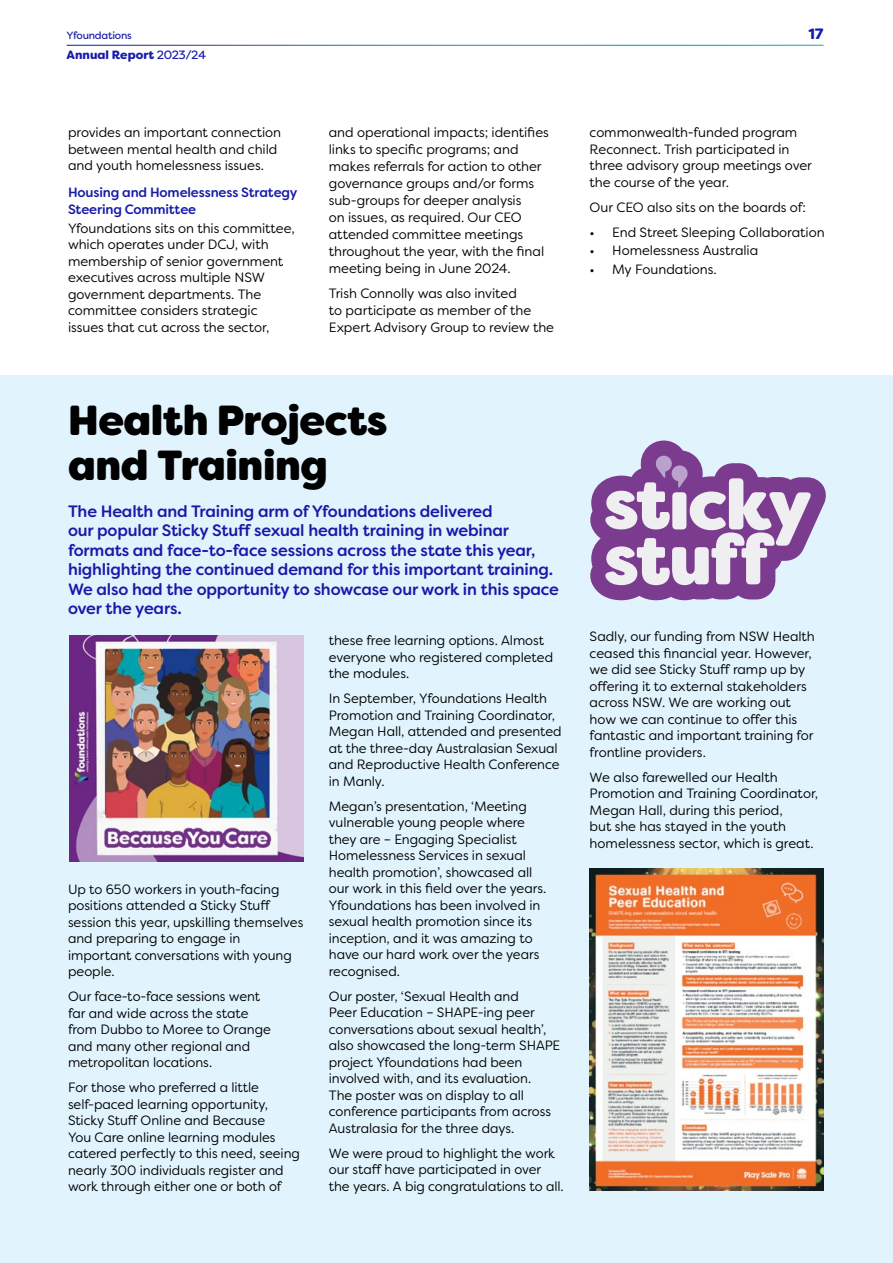
<style>
.page{position:relative;width:893px;height:1263px;background:#fff}
.page>*{position:absolute;margin:0;border:0;box-sizing:border-box;transform-origin:0 0}
.t1{font:800 42px/45px "Filson Soft";letter-spacing:-.01em;color:#000}
.t2{font:500 16.5px/19.5px "Filson Soft";letter-spacing:-.01em;color:#171aa8}
.t3{font:900 15px "Filson Soft";color:#171aa8}
.t4{font:13.5px/16.5px "Filson Soft";letter-spacing:-.005em;color:#000}
.t5{font:500 13.5px/16.5px "Filson Soft";letter-spacing:-.01em;color:#171aa8}
.t6{font:900 12px "Filson Soft";color:#171aa8}
.t7{font:10.5px "Filson Soft";letter-spacing:-.02em;color:#171aa8}
.s1{font-weight:400}
</style>
<div class="page">
<div style="left:0;top:376px;width:893px;height:887px;background:#e1f4fd"></div>
<svg style="left:590px;top:440px;width:236px;height:160px"></svg>
<img style="left:69px;top:635px;width:234px;height:226px">
<img style="left:590px;top:868px;width:233px;height:323px">
<p class="t7" style="left:67px;top:28px;width:67px">Yfoundations</p>
<p class="t6" style="left:67px;top:47px;width:141px">Annual Report <span class="s1">2023/24</span></p>
<p class="t4" style="left:68px;top:124px;width:215px">provides an important connection between mental health and child and youth homelessness issues.</p>
<p class="t5" style="left:68px;top:184px;width:231px">Housing and Homelessness Strategy<br>Steering Committee</p>
<p class="t4" style="left:68px;top:220px;width:228px">Yfoundations sits on this committee, which operates under DCJ, with membership of senior government executives across multiple NSW government departments. The committee considers strategic issues that cut across the sector,</p>
<p class="t4" style="left:329px;top:124px;width:222px;line-height:17px">and operational impacts; identifies links to specific programs; and makes referrals for action to other governance groups and/or forms sub-groups for deeper analysis<br>on issues, as required. Our CEO attended committee meetings throughout the year, with the final meeting being in June 2024.</p>
<p class="t4" style="left:329px;top:285px;width:227px;line-height:17px">Trish Connolly was also invited<br>to participate as member of the<br>Expert Advisory Group to review the</p>
<p class="t3" style="left:808px;top:24px;width:17px">17</p>
<p class="t4" style="left:590px;top:124px;width:224px">commonwealth-funded program<br>Reconnect. Trish participated in three advisory group meetings over the course of the year.</p>
<p class="t4" style="left:590px;top:199px;width:218px">Our CEO also sits on the boards of:</p>
<p class="t4" style="left:590px;top:224px;width:236px">• End Street Sleeping Collaboration</p>
<p class="t4" style="left:590px;top:242px;width:170px">• Homelessness Australia</p>
<p class="t4" style="left:590px;top:261px;width:129px">• My Foundations.</p>
<h1 class="t1" style="left:68px;top:398px;width:321px">Health Projects and Training</h1>
<p class="t2" style="left:68px;top:501px;width:492px">The Health and Training arm of Yfoundations delivered<br>our popular Sticky Stuff sexual health training in webinar formats and face-to-face sessions across the state this year, highlighting the continued demand for this important training.<br>We also had the opportunity to showcase our work in this space over the years.</p>
<p class="t4" style="left:68px;top:881px;width:237px">Up to 650 workers in youth-facing positions attended a Sticky Stuff session this year, upskilling themselves and preparing to engage in important conversations with young people.</p>
<p class="t4" style="left:68px;top:988px;width:204px">Our face-to-face sessions went far and wide across the state from Dubbo to Moree to Orange and many other regional and metropolitan locations.</p>
<p class="t4" style="left:68px;top:1079px;width:233px">For those who preferred a little self-paced learning opportunity, Sticky Stuff Online and Because<br>You Care online learning modules catered perfectly to this need, seeing nearly 300 individuals register and work through either one or both of</p>
<p class="t4" style="left:329px;top:632px;width:226px">these free learning options. Almost everyone who registered completed the modules.</p>
<p class="t4" style="left:329px;top:690px;width:234px">In September, Yfoundations Health<br>Promotion and Training Coordinator,<br>Megan Hall, attended and presented at the three-day Australasian Sexual and Reproductive Health Conference in Manly.</p>
<p class="t4" style="left:329px;top:797px;width:219px">Megan’s presentation, ‘Meeting vulnerable young people where they are – Engaging Specialist<br>Homelessness Services in sexual health promotion’, showcased all our work in this field over the years.<br>Yfoundations has been involved in sexual health promotion since its inception, and it was amazing to have our hard work over the years recognised.</p>
<p class="t4" style="left:329px;top:987px;width:233px">Our poster, ‘Sexual Health and<br>Peer Education – SHAPE-ing peer conversations about sexual health’, also showcased the long-term SHAPE project Yfoundations had been involved with, and its evaluation.<br>The poster was on display to all conference participants from across Australasia for the three days.</p>
<p class="t4" style="left:329px;top:1144px;width:236px">We were proud to highlight the work our staff have participated in over the years. A big congratulations to all.</p>
<p class="t4" style="left:590px;top:628px;width:227px">Sadly, our funding from NSW Health ceased this financial year. However, we did see Sticky Stuff ramp up by offering it to external stakeholders across NSW. We are working out how we can continue to offer this fantastic and important training for frontline providers.</p>
<p class="t4" style="left:590px;top:769px;width:230px">We also farewelled our Health Promotion and Training Coordinator, Megan Hall, during this period,<br>but she has stayed in the youth homelessness sector, which is great.</p>
</div>
